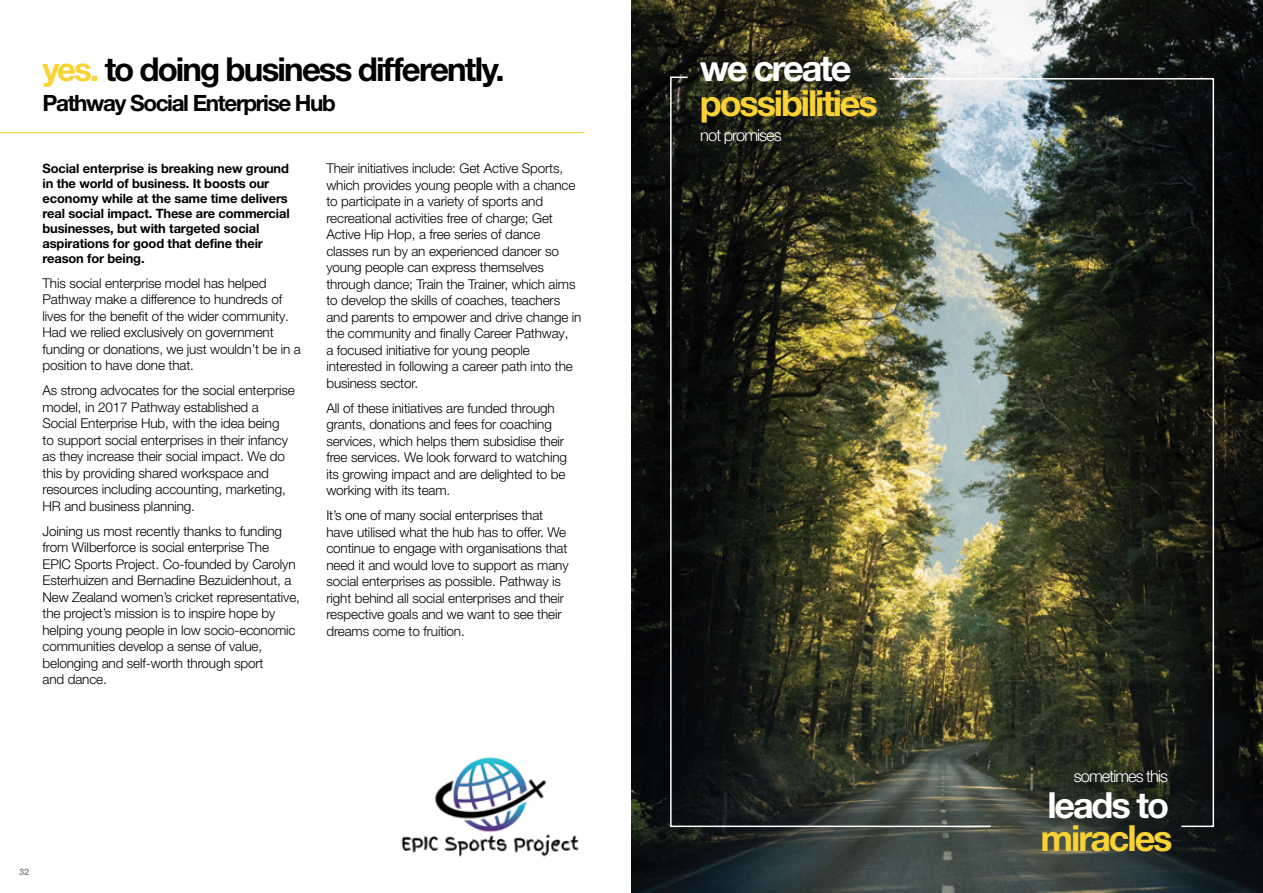
<style>
.page{position:relative;width:1263px;height:893px;background:#fff}
.page>*{position:absolute;margin:0;border:0;box-sizing:border-box;transform-origin:0 0}
.t1{font:700 36px "Helvetica Neue LT Pro";letter-spacing:-.06em;color:#fbd233}
.t2{font:700 36px "Helvetica Neue LT Pro";letter-spacing:-.06em;color:#fff}
.t3{font:700 33px "Helvetica Neue LT Pro";letter-spacing:-.055em;color:#000}
.t4{font:700 22.5px "Helvetica Neue LT Pro";letter-spacing:-.06em;color:#000}
.t5{font:300 16.5px "Helvetica Neue LT Pro";letter-spacing:-.06em;color:#fff}
.t6{font:300 13.5px/16.5px "Helvetica Neue LT Pro";letter-spacing:-.01em;color:#000}
.t7{font:700 12.9px/15px "Helvetica Neue LT Pro";letter-spacing:-.01em;color:#000}
.t8{font:700 9px "Helvetica Neue LT Pro";color:#8a8c8e}
.s1{color:#fbd233}
</style>
<div class="page">
<img style="left:631px;top:0;width:632px;height:893px">
<svg style="left:669px;top:76px;width:323px;height:752px;background:#31311e"></svg>
<img style="left:888px;top:77px;width:327px;height:751px">
<hr style="left:0;top:132px;width:585px;height:1px;background:#fbd233">
<img style="left:401px;top:757px;width:178px;height:100px">
<h2 class="t3" style="left:43px;top:49px;width:464px"><span class="s1">yes.</span> to doing business differently.</h2>
<h3 class="t4" style="left:43px;top:89px;width:295px">Pathway Social Enterprise Hub</h3>
<p class="t7" style="left:43px;top:161px;width:249px">Social enterprise is breaking new ground in the world of business. It boosts our economy while at the same time delivers real social impact. These are commercial businesses, but with targeted social aspirations for good that define their reason for being.</p>
<p class="t6" style="left:43px;top:275px;width:260px">This social enterprise model has helped Pathway make a difference to hundreds of lives for the benefit of the wider community.<br>Had we relied exclusively on government funding or donations, we just wouldn’t be in a position to have done that.</p>
<p class="t6" style="left:43px;top:382px;width:254px">As strong advocates for the social enterprise model, in 2017 Pathway established a Social Enterprise Hub, with the idea being<br>to support social enterprises in their infancy as they increase their social impact. We do this by providing shared workspace and resources including accounting, marketing, HR and business planning.</p>
<p class="t6" style="left:43px;top:523px;width:259px">Joining us most recently thanks to funding from Wilberforce is social enterprise The EPIC Sports Project. Co-founded by Carolyn Esterhuizen and Bernadine Bezuidenhout, a New Zealand women’s cricket representative, the project’s mission is to inspire hope by helping young people in low socio-economic communities develop a sense of value, belonging and self-worth through sport<br>and dance.</p>
<p class="t6" style="left:326px;top:160px;width:257px">Their initiatives include: Get Active Sports, which provides young people with a chance to participate in a variety of sports and recreational activities free of charge; Get Active Hip Hop, a free series of dance classes run by an experienced dancer so young people can express themselves through dance; Train the Trainer, which aims to develop the skills of coaches, teachers and parents to empower and drive change in the community and finally Career Pathway,<br>a focused initiative for young people interested in following a career path into the business sector.</p>
<p class="t6" style="left:326px;top:399px;width:242px">All of these initiatives are funded through grants, donations and fees for coaching services, which helps them subsidise their free services. We look forward to watching its growing impact and are delighted to be working with its team.</p>
<p class="t6" style="left:326px;top:507px;width:244px">It’s one of many social enterprises that have utilised what the hub has to offer. We continue to engage with organisations that need it and would love to support as many social enterprises as possible. Pathway is right behind all social enterprises and their respective goals and we want to see their dreams come to fruition.</p>
<p class="t8" style="left:19px;top:866px;width:12px">32</p>
<h1 class="t2" style="left:700px;top:46px;width:153px">we create</h1>
<h1 class="t1" style="left:700px;top:81px;width:179px">possibilities</h1>
<p class="t5" style="left:700px;top:126px;width:83px">not promises</p>
<p class="t5" style="left:1074px;top:766px;width:96px">sometimes this</p>
<h1 class="t2" style="left:1047px;top:782px;width:123px">leads to</h1>
<h1 class="t1" style="left:1040px;top:816px;width:134px">miracles</h1>
</div>
